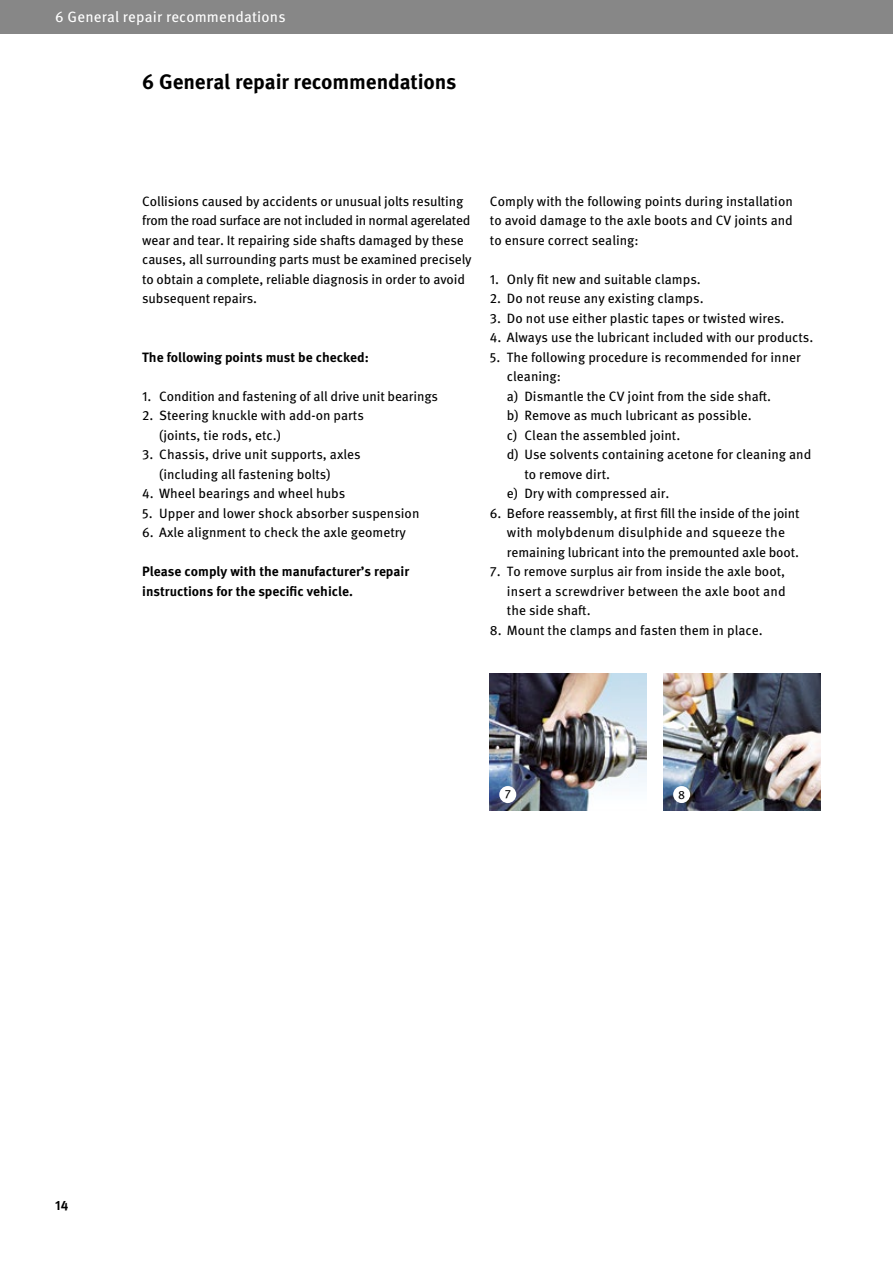
<style>
.page{position:relative;width:893px;height:1263px;background:#fff}
.page>*{position:absolute;margin:0;border:0;box-sizing:border-box;transform-origin:0 0}
.t1{font:700 21px "Meta OT";letter-spacing:-.01em;color:#000}
.t2{font:15px "Meta OT";letter-spacing:.01em;color:#fff}
.t3{font:13.5px/19.5px "Meta OT";color:#000}
.t4{font:700 13.5px/19.5px "Meta OT";color:#000}
.t5{font:12px "Meta OT";color:#000}
</style>
<div class="page">
<div style="left:0;top:0;width:893px;height:34px;background:#878787"></div>
<img style="left:490px;top:674px;width:157px;height:136px">
<img style="left:664px;top:674px;width:157px;height:136px">
<div style="left:499px;top:786px;width:17px;height:17px;background:#fff;border-radius:50%"></div>
<div style="left:673px;top:786px;width:17px;height:17px;background:#fff;border-radius:50%"></div>
<p class="t2" style="left:55px;top:8px;width:232px">6 General repair recommendations</p>
<h1 class="t1" style="left:142px;top:68px;width:316px">6 General repair recommendations</h1>
<p class="t3" style="left:142px;top:192px;width:331px">Collisions caused by accidents or unusual jolts resulting from the road surface are not included in normal agerelated wear and tear. It repairing side shafts damaged by these causes, all surrounding parts must be examined precisely to obtain a complete, reliable diagnosis in order to avoid subsequent repairs.</p>
<p class="t4" style="left:142px;top:347px;width:228px">The following points must be checked:</p>
<p class="t3" style="left:142px;top:386px;width:297px">1. Condition and fastening of all drive unit bearings</p>
<p class="t3" style="left:159px;top:406px;width:206px;text-indent:-17px">2. Steering knuckle with add-on parts (joints, tie rods, etc.)</p>
<p class="t3" style="left:159px;top:445px;width:203px;text-indent:-17px">3. Chassis, drive unit supports, axles (including all fastening bolts)</p>
<p class="t3" style="left:142px;top:484px;width:205px">4. Wheel bearings and wheel hubs</p>
<p class="t3" style="left:142px;top:503px;width:279px">5. Upper and lower shock absorber suspension</p>
<p class="t3" style="left:142px;top:523px;width:265px">6. Axle alignment to check the axle geometry</p>
<p class="t4" style="left:142px;top:562px;width:269px">Please comply with the manufacturer’s repair instructions for the specific vehicle.</p>
<p class="t3" style="left:490px;top:191px;width:304px;text-align:justify">Comply with the following points during installation to avoid damage to the axle boots and CV joints and to ensure correct sealing:</p>
<p class="t3" style="left:490px;top:269px;width:212px">1. Only fit new and suitable clamps.</p>
<p class="t3" style="left:490px;top:289px;width:215px">2. Do not reuse any existing clamps.</p>
<p class="t3" style="left:490px;top:308px;width:296px">3. Do not use either plastic tapes or twisted wires.</p>
<p class="t3" style="left:490px;top:328px;width:325px">4. Always use the lubricant included with our products.</p>
<p class="t3" style="left:490px;top:347px;width:312px">5. The following procedure is recommended for inner</p>
<p class="t3" style="left:507px;top:367px;width:56px">cleaning:</p>
<p class="t3" style="left:507px;top:386px;width:266px">a) Dismantle the CV joint from the side shaft.</p>
<p class="t3" style="left:507px;top:406px;width:246px">b) Remove as much lubricant as possible.</p>
<p class="t3" style="left:507px;top:425px;width:175px">c) Clean the assembled joint.</p>
<p class="t3" style="left:507px;top:445px;width:306px">d) Use solvents containing acetone for cleaning and</p>
<p class="t3" style="left:524px;top:464px;width:87px">to remove dirt.</p>
<p class="t3" style="left:507px;top:484px;width:164px">e) Dry with compressed air.</p>
<p class="t3" style="left:507px;top:503px;width:294px;text-indent:-17px">6. Before reassembly, at first fill the inside of the joint with molybdenum disulphide and squeeze the remaining lubricant into the premounted axle boot.</p>
<p class="t3" style="left:507px;top:562px;width:280px;text-align:justify;text-indent:-17px">7. To remove surplus air from inside the axle boot, insert a screwdriver between the axle boot and the side shaft.</p>
<p class="t3" style="left:490px;top:620px;width:274px">8. Mount the clamps and fasten them in place.</p>
<p class="t5" style="left:505px;top:787px;width:8px">7</p>
<p class="t5" style="left:678px;top:787px;width:9px">8</p>
<p class="t4" style="left:55px;top:1196px;width:15px">14</p>
</div>
